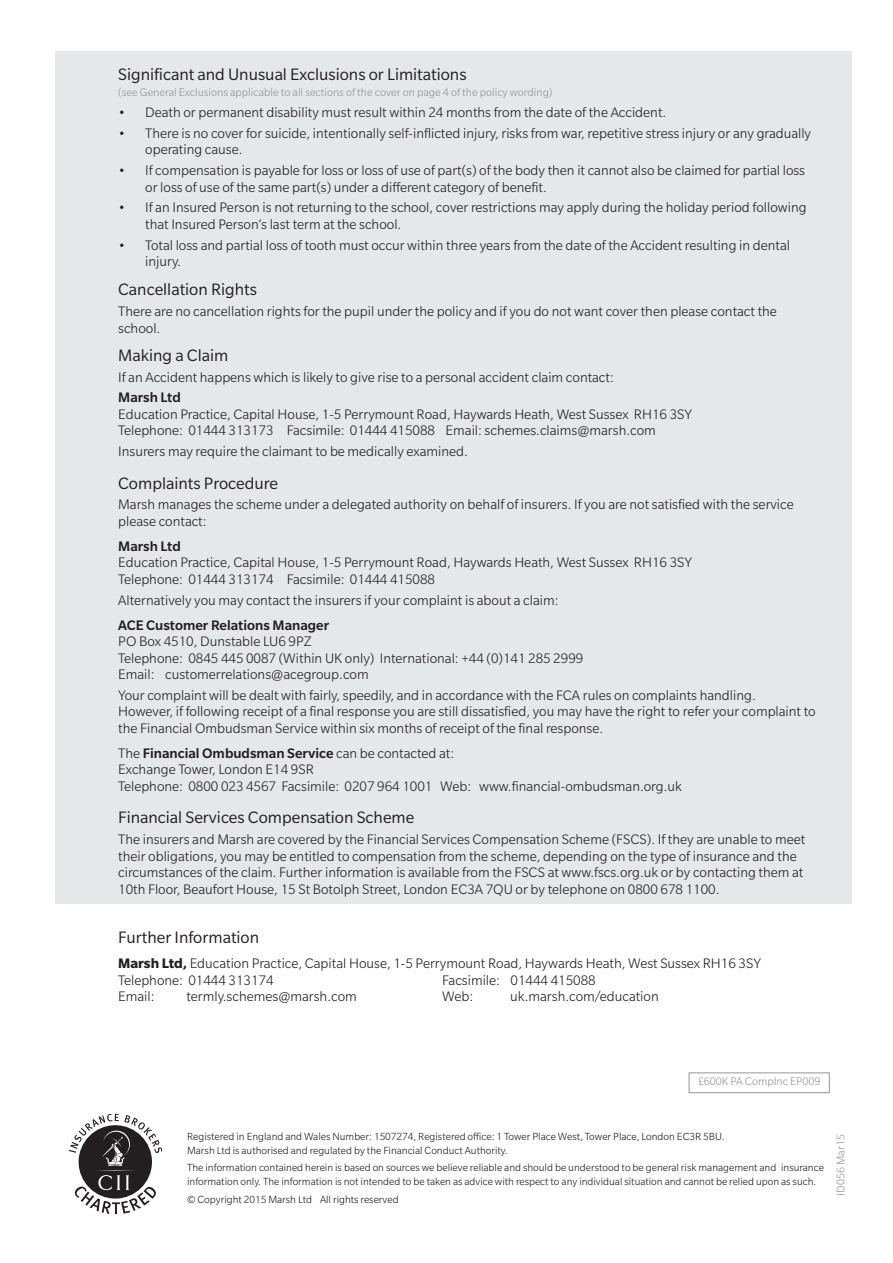
<style>
.page{position:relative;width:893px;height:1263px;background:#fff}
.page>*{position:absolute;margin:0;border:0;box-sizing:border-box;transform-origin:0 0}
.ED-Subheading_12_16{font:18px "Slate Pro";color:#231f20}
.ED-Text_Body_8_11{font:18px "Slate Pro";color:#231f20}
.ED-Text_Body_8_11-2{font:300 15px/16.5px "Slate Pro";color:#231f20}
.ED-Text_Body_8_11-3{font:500 15px "Slate Pro";color:#231f20}
.ED-Disclaimer_6_5{font:300 12px "Slate Pro";color:#939598}
.ED-Disclaimer_6_5-2{font:300 11.25px/13.5px "Slate Pro";color:#231f20}
.s1{font-weight:300}
.s2{font-weight:700}
</style>
<div class="page">
<div style="left:689px;top:1073px;width:140px;height:20px;border:1px solid #939598"></div>
<div style="left:55px;top:51px;width:796px;height:852px;background:#e6e7e9"></div>
<svg style="left:69px;top:1114px;width:93px;height:100px"></svg>
<p class="ED-Subheading_12_16" style="left:118px;top:65px;width:350px">Significant and Unusual Exclusions or Limitations</p>
<p class="ED-Disclaimer_6_5" style="left:118px;top:86px;width:436px">(see General Exclusions applicable to all sections of the cover on page 4 of the policy wording)</p>
<p class="ED-Text_Body_8_11-2" style="left:118px;top:104px;width:549px">• Death or permanent disability must result within 24 months from the date of the Accident.</p>
<p class="ED-Text_Body_8_11-2" style="left:145px;top:125px;width:667px;text-indent:-27px">• There is no cover for suicide, intentionally self-inflicted injury, risks from war, repetitive stress injury or any gradually operating cause.</p>
<p class="ED-Text_Body_8_11-2" style="left:145px;top:162px;width:661px;text-indent:-27px">• If compensation is payable for loss or loss of use of part(s) of the body then it cannot also be claimed for partial loss or loss of use of the same part(s) under a different category of benefit.</p>
<p class="ED-Text_Body_8_11-2" style="left:145px;top:199px;width:663px;text-indent:-27px">• If an Insured Person is not returning to the school, cover restrictions may apply during the holiday period following that Insured Person’s last term at the school.</p>
<p class="ED-Text_Body_8_11-2" style="left:145px;top:237px;width:646px;text-indent:-27px">• Total loss and partial loss of tooth must occur within three years from the date of the Accident resulting in dental injury.</p>
<p class="ED-Text_Body_8_11" style="left:118px;top:280px;width:140px">Cancellation Rights</p>
<p class="ED-Text_Body_8_11-2" style="left:118px;top:303px;width:660px">There are no cancellation rights for the pupil under the policy and if you do not want cover then please contact the school.</p>
<p class="ED-Subheading_12_16" style="left:118px;top:346px;width:112px">Making a Claim</p>
<p class="ED-Text_Body_8_11-2" style="left:118px;top:369px;width:497px">If an Accident happens which is likely to give rise to a personal accident claim contact:</p>
<p class="ED-Text_Body_8_11-3" style="left:118px;top:389px;width:64px">Marsh Ltd</p>
<p class="ED-Text_Body_8_11-2" style="left:118px;top:406px;width:576px">Education Practice, Capital House, 1-5 Perrymount Road, Haywards Heath, West Sussex RH16 3SY</p>
<p class="ED-Text_Body_8_11-2" style="left:118px;top:422px;width:539px">Telephone: 01444 313173 Facsimile: 01444 415088 Email: schemes.claims@marsh.com</p>
<p class="ED-Text_Body_8_11-2" style="left:118px;top:443px;width:351px">Insurers may require the claimant to be medically examined.</p>
<p class="ED-Subheading_12_16" style="left:118px;top:474px;width:161px">Complaints Procedure</p>
<p class="ED-Text_Body_8_11-2" style="left:118px;top:496px;width:677px">Marsh manages the scheme under a delegated authority on behalf of insurers. If you are not satisfied with the service please contact:</p>
<p class="ED-Text_Body_8_11-3" style="left:118px;top:538px;width:64px">Marsh Ltd</p>
<p class="ED-Text_Body_8_11-2" style="left:118px;top:554px;width:576px">Education Practice, Capital House, 1-5 Perrymount Road, Haywards Heath, West Sussex RH16 3SY</p>
<p class="ED-Text_Body_8_11-2" style="left:118px;top:571px;width:318px">Telephone: 01444 313174 Facsimile: 01444 415088</p>
<p class="ED-Text_Body_8_11-2" style="left:118px;top:592px;width:442px">Alternatively you may contact the insurers if your complaint is about a claim:</p>
<p class="ED-Text_Body_8_11-3" style="left:118px;top:617px;width:212px">ACE Customer Relations Manager</p>
<p class="ED-Text_Body_8_11-2" style="left:118px;top:633px;width:195px">PO Box 4510, Dunstable LU6 9PZ</p>
<p class="ED-Text_Body_8_11-2" style="left:118px;top:650px;width:467px">Telephone: 0845 445 0087 (Within UK only) International: +44 (0)141 285 2999</p>
<p class="ED-Text_Body_8_11-2" style="left:118px;top:666px;width:252px">Email: customerrelations@acegroup.com</p>
<p class="ED-Text_Body_8_11-2" style="left:118px;top:687px;width:699px">Your complaint will be dealt with fairly, speedily, and in accordance with the FCA rules on complaints handling.<br>However, if following receipt of a final response you are still dissatisfied, you may have the right to refer your complaint to the Financial Ombudsman Service within six months of receipt of the final response.</p>
<p class="ED-Text_Body_8_11-3" style="left:118px;top:745px;width:337px"><span class="s1">The</span> Financial Ombudsman Service <span class="s1">can be contacted at:</span></p>
<p class="ED-Text_Body_8_11-2" style="left:118px;top:761px;width:197px">Exchange Tower, London E14 9SR</p>
<p class="ED-Text_Body_8_11-2" style="left:118px;top:778px;width:565px">Telephone: 0800 023 4567 Facsimile: 0207 964 1001 Web: www.financial-ombudsman.org.uk</p>
<p class="ED-Subheading_12_16" style="left:118px;top:808px;width:298px">Financial Services Compensation Scheme</p>
<p class="ED-Text_Body_8_11-2" style="left:118px;top:831px;width:688px">The insurers and Marsh are covered by the Financial Services Compensation Scheme (FSCS). If they are unable to meet their obligations, you may be entitled to compensation from the scheme, depending on the type of insurance and the circumstances of the claim. Further information is available from the FSCS at www.fscs.org.uk or by contacting them at 10th Floor, Beaufort House, 15 St Botolph Street, London EC3A 7QU or by telephone on 0800 678 1100.</p>
<p class="ED-Subheading_12_16" style="left:118px;top:928px;width:143px">Further Information</p>
<p class="ED-Text_Body_8_11-2" style="left:118px;top:955px;width:644px"><span class="s2">Marsh Ltd,</span> Education Practice, Capital House, 1-5 Perrymount Road, Haywards Heath, West Sussex RH16 3SY</p>
<p class="ED-Text_Body_8_11-2" style="left:118px;top:972px;width:157px">Telephone: 01444 313174</p>
<p class="ED-Text_Body_8_11-2" style="left:442px;top:972px;width:155px">Facsimile: 01444 415088</p>
<p class="ED-Text_Body_8_11-2" style="left:118px;top:988px;width:38px">Email:</p>
<p class="ED-Text_Body_8_11-2" style="left:186px;top:988px;width:172px">termly.schemes@marsh.com</p>
<p class="ED-Text_Body_8_11-2" style="left:442px;top:988px;width:32px">Web:</p>
<p class="ED-Text_Body_8_11-2" style="left:510px;top:988px;width:150px">uk.marsh.com/education</p>
<p class="ED-Disclaimer_6_5" style="left:698px;top:1075px;width:124px">£600K PA CompInc EP009</p>
<p class="ED-Disclaimer_6_5-2" style="left:187px;top:1130px;width:539px">Registered in England and Wales Number: 1507274, Registered office: 1 Tower Place West, Tower Place, London EC3R 5BU.</p>
<p class="ED-Disclaimer_6_5-2" style="left:187px;top:1143px;width:322px">Marsh Ltd is authorised and regulated by the Financial Conduct Authority.</p>
<p class="ED-Disclaimer_6_5-2" style="left:187px;top:1161px;width:638px">The information contained herein is based on sources we believe reliable and should be understood to be general risk management and insurance information only. The information is not intended to be taken as advice with respect to any individual situation and cannot be relied upon as such.</p>
<p class="ED-Disclaimer_6_5-2" style="left:187px;top:1192px;width:213px">© Copyright 2015 Marsh Ltd All rights reserved</p>
<p class="ED-Disclaimer_6_5" style="left:835px;top:1195px;width:63px;rotate:-90deg">ID056 Mar15</p>
</div>
